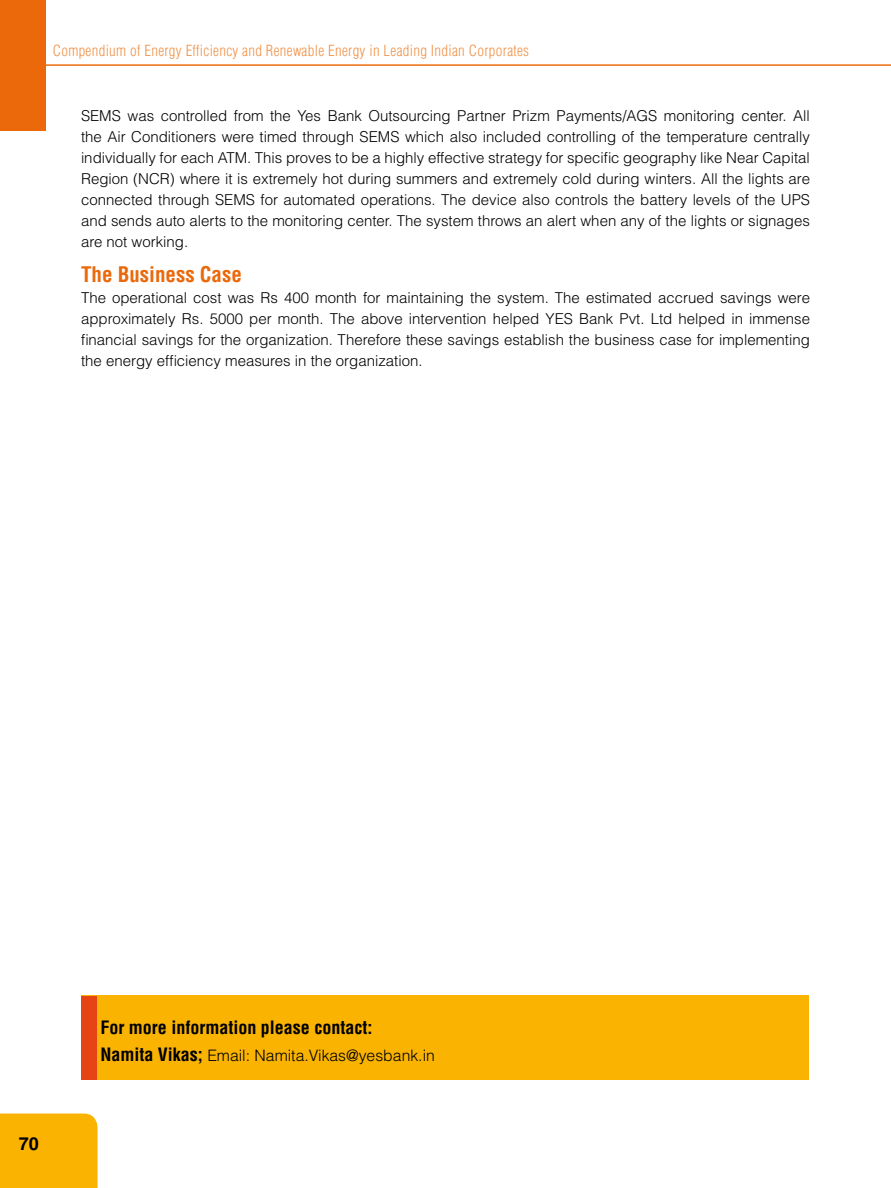
<style>
.page{position:relative;width:891px;height:1188px;background:#fff}
.page>*{position:absolute;margin:0;border:0;box-sizing:border-box;transform-origin:0 0}
.t1{font:700 condensed 21px "Helvetica";color:#eb690b}
.t2{font:700 condensed 18px "Helvetica";color:#000}
.t3{font:700 18px "Helvetica";color:#000}
.t4{font:300 15.75px "Helvetica";color:#000}
.t5{font:300 15px/21px "Helvetica";color:#000;text-align:justify}
.t6{font:300 condensed 15px "Helvetica";letter-spacing:.02em;color:#f19249}
.s1{font-weight:700;font-stretch:condensed;font-size:18px}
</style>
<div class="page">
<div style="left:0;top:1114px;width:98px;height:74px;background:#f9b300"></div>
<div style="left:0;top:0;width:45px;height:131px;background:#eb690b"></div>
<hr style="left:45px;top:65px;width:846px;height:1px;background:#eb690b">
<div style="left:82px;top:996px;width:727px;height:84px;background:#f9b300"></div>
<div style="left:82px;top:996px;width:15px;height:84px;background:#e64415"></div>
<p class="t6" style="left:53px;top:41px;width:478px">Compendium of Energy Efficiency and Renewable Energy in Leading Indian Corporates</p>
<p class="t5" style="left:81px;top:104px;width:731px">SEMS was controlled from the Yes Bank Outsourcing Partner Prizm Payments/AGS monitoring center. All the Air Conditioners were timed through SEMS which also included controlling of the temperature centrally individually for each ATM. This proves to be a highly effective strategy for specific geography like Near Capital Region (NCR) where it is extremely hot during summers and extremely cold during winters. All the lights are connected through SEMS for automated operations. The device also controls the battery levels of the UPS and sends auto alerts to the monitoring center. The system throws an alert when any of the lights or signages are not working.</p>
<h1 class="t1" style="left:81px;top:261px;width:162px">The Business Case</h1>
<p class="t5" style="left:81px;top:287px;width:731px">The operational cost was Rs 400 month for maintaining the system. The estimated accrued savings were approximately Rs. 5000 per month. The above intervention helped YES Bank Pvt. Ltd helped in immense financial savings for the organization. Therefore these savings establish the business case for implementing the energy efficiency measures in the organization.</p>
<p class="t3" style="left:19px;top:1133px;width:22px">70</p>
<p class="t2" style="left:100px;top:1016px;width:273px">For more information please contact:</p>
<p class="t4" style="left:100px;top:1045px;width:336px"><span class="s1">Namita Vikas;</span> Email: Namita.Vikas@yesbank.in</p>
</div>
